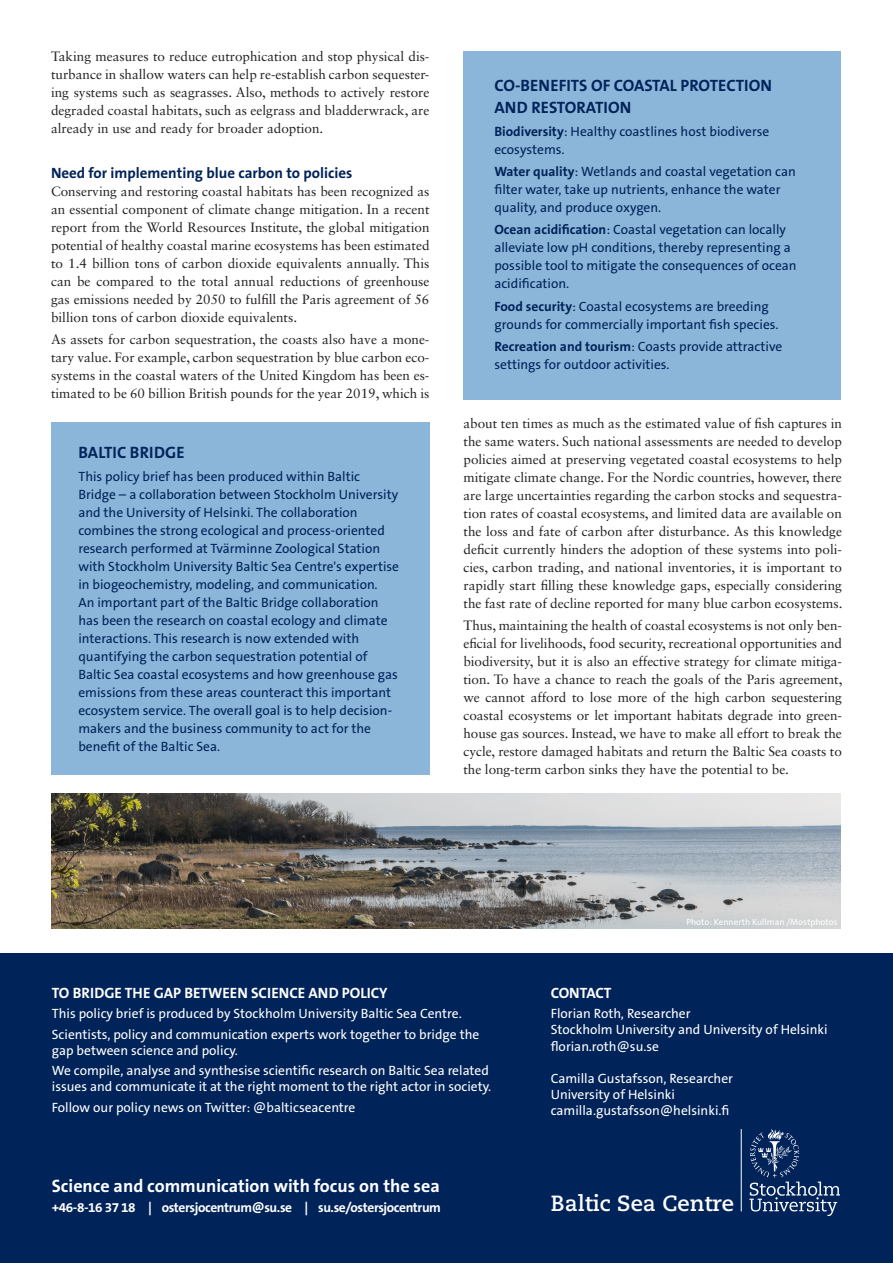
<style>
.page{position:relative;width:893px;height:1263px;background:#fff}
.page>*{position:absolute;margin:0;border:0;box-sizing:border-box;transform-origin:0 0}
.t1{font:700 21.9px "Caecilia Com 75";color:#fff}
.Rubriker{font:700 18px "The Sans B W7";color:#fff}
.Faktatext{font:700 16.5px "The Sans B W7";letter-spacing:.005em;color:#002359}
.Mellanrubriker{font:700 15px "The Sans B W7";color:#fff}
.Mellanrubriker-2{font:700 15px "The Sans B W7";color:#002359}
.Brödtext{font:13.5px/18px "Sabon LT Std";color:#231f20;text-align:justify}
.Faktatext-2{font:13.5px/18px "The Sans B W5 Plain";color:#002359}
.Mellanrubriker-3{font:13.5px/16.2px "The Sans B W5 Plain";color:#fff}
.Mellanrubriker-4{font:700 13.5px "The Sans B W7";letter-spacing:-.03em;color:#fff}
.Fotograf{font:9px "The Sans B W5 Plain";color:#fff}
.s1{font-family:"The Sans B W7";font-weight:700}
</style>
<div class="page">
<div style="left:0;top:953px;width:893px;height:310px;background:#002359"></div>
<svg style="left:749px;top:1129px;width:91px;height:87px"></svg>
<hr style="left:741px;top:1129px;width:1px;height:82px;background:#fff">
<div style="left:463px;top:51px;width:378px;height:348px;background:#8cb5da"></div>
<div style="left:51px;top:422px;width:378px;height:352px;background:#8cb5da"></div>
<img style="left:51px;top:794px;width:790px;height:135px">
<p class="Brödtext" style="left:51px;top:48px;width:380px">Taking measures to reduce eutrophication and stop physical dis&shy;turbance in shallow waters can help re-establish carbon sequester&shy;ing systems such as seagrasses. Also, methods to actively restore degraded coastal habitats, such as eelgrass and bladderwrack, are already in use and ready for broader adoption.</p>
<p class="Mellanrubriker-2" style="left:51px;top:163px;width:303px">Need for implementing blue carbon to policies</p>
<p class="Brödtext" style="left:51px;top:182px;width:380px">Conserving and restoring coastal habitats has been recognized as an essential component of climate change mitigation. In a recent report from the World Resources Institute, the global mitigation potential of healthy coastal marine ecosystems has been estimated to 1.4 billion tons of carbon dioxide equivalents annually. This can be compared to the total annual reductions of greenhouse gas emissions needed by 2050 to fulfill the Paris agreement of 56 billion tons of carbon dioxide equivalents.</p>
<p class="Brödtext" style="left:51px;top:330px;width:380px">As assets for carbon sequestration, the coasts also have a mone&shy;tary value. For example, carbon sequestration by blue carbon eco&shy;systems in the coastal waters of the United Kingdom has been es&shy;timated to be 60 billion British pounds for the year 2019, which is</p>
<p class="Faktatext" style="left:78px;top:441px;width:107px">BALTIC BRIDGE</p>
<p class="Faktatext-2" style="left:78px;top:467px;width:322px">This policy brief has been produced within Baltic Bridge – a collaboration between Stockholm University and the University of Helsinki. The collaboration combines the strong ecological and process-oriented research performed at Tvärminne Zoological Station with Stockholm University Baltic Sea Centre's expertise in biogeochemistry, modeling, and communication.<br>An important part of the Baltic Bridge collaboration has been the research on coastal ecology and climate interactions. This research is now extended with quantifying the carbon sequestration potential of Baltic Sea coastal ecosystems and how greenhouse gas emissions from these areas counteract this important ecosystem service. The overall goal is to help decision&shy;makers and the business community to act for the benefit of the Baltic Sea.</p>
<p class="Faktatext" style="left:494px;top:75px;width:279px">CO-BENEFITS OF COASTAL PROTECTION</p>
<p class="Faktatext" style="left:494px;top:97px;width:138px">AND RESTORATION</p>
<p class="Faktatext-2" style="left:494px;top:122px;width:277px"><span class="s1">Biodiversity</span>: Healthy coastlines host biodiverse ecosystems.</p>
<p class="Faktatext-2" style="left:494px;top:162px;width:303px"><span class="s1">Water quality</span>: Wetlands and coastal vegetation can filter water, take up nutrients, enhance the water quality, and produce oxygen.</p>
<p class="Faktatext-2" style="left:494px;top:221px;width:304px"><span class="s1">Ocean acidification</span>: Coastal vegetation can locally alleviate low pH conditions, thereby representing a possible tool to mitigate the consequences of ocean acidification.</p>
<p class="Faktatext-2" style="left:494px;top:297px;width:286px"><span class="s1">Food security</span>: Coastal ecosystems are breeding grounds for commercially important fish species.</p>
<p class="Faktatext-2" style="left:494px;top:337px;width:289px"><span class="s1">Recreation and tourism</span>: Coasts provide attractive settings for outdoor activities.</p>
<p class="Brödtext" style="left:463px;top:414px;width:380px">about ten times as much as the estimated value of fish captures in the same waters. Such national assessments are needed to develop policies aimed at preserving vegetated coastal ecosystems to help mitigate climate change. For the Nordic countries, however, there are large uncertainties regarding the carbon stocks and sequestra&shy;tion rates of coastal ecosystems, and limited data are available on the loss and fate of carbon after disturbance. As this knowledge deficit currently hinders the adoption of these systems into poli&shy;cies, carbon trading, and national inventories, it is important to rapidly start filling these knowledge gaps, especially considering the fast rate of decline reported for many blue carbon ecosystems.</p>
<p class="Brödtext" style="left:463px;top:616px;width:380px">Thus, maintaining the health of coastal ecosystems is not only ben&shy;eficial for livelihoods, food security, recreational opportunities and biodiversity, but it is also an effective strategy for climate mitiga&shy;tion. To have a chance to reach the goals of the Paris agreement, we cannot afford to lose more of the high carbon sequestering coastal ecosystems or let important habitats degrade into green&shy;house gas sources. Instead, we have to make all effort to break the cycle, restore damaged habitats and return the Baltic Sea coasts to the long-term carbon sinks they have the potential to be.</p>
<p class="Fotograf" style="left:686px;top:916px;width:153px">Photo: Kennerth Kullman /Mostphotos</p>
<p class="Mellanrubriker" style="left:52px;top:983px;width:337px">TO BRIDGE THE GAP BETWEEN SCIENCE AND POLICY</p>
<p class="Mellanrubriker-3" style="left:52px;top:1005px;width:411px">This policy brief is produced by Stockholm University Baltic Sea Centre.</p>
<p class="Mellanrubriker-3" style="left:52px;top:1026px;width:429px">Scientists, policy and communication experts work together to bridge the gap between science and policy.</p>
<p class="Mellanrubriker-3" style="left:52px;top:1063px;width:441px">We compile, analyse and synthesise scientific research on Baltic Sea related issues and communicate it at the right moment to the right actor in society.</p>
<p class="Mellanrubriker-3" style="left:52px;top:1099px;width:305px">Follow our policy news on Twitter: @balticseacentre</p>
<p class="Mellanrubriker" style="left:551px;top:983px;width:62px">CONTACT</p>
<p class="Mellanrubriker-3" style="left:551px;top:1005px;width:141px">Florian Roth, Researcher</p>
<p class="Mellanrubriker-3" style="left:551px;top:1022px;width:278px">Stockholm University and University of Helsinki</p>
<p class="Mellanrubriker-3" style="left:551px;top:1038px;width:110px">florian.roth@su.se</p>
<p class="Mellanrubriker-3" style="left:551px;top:1070px;width:184px">Camilla Gustafsson, Researcher</p>
<p class="Mellanrubriker-3" style="left:551px;top:1086px;width:126px">University of Helsinki</p>
<p class="Mellanrubriker-3" style="left:551px;top:1103px;width:180px">camilla.gustafsson@helsinki.fi</p>
<p class="Rubriker" style="left:52px;top:1175px;width:389px">Science and communication with focus on the sea</p>
<p class="Mellanrubriker-4" style="left:52px;top:1199px;width:391px">+46-8-16 37 18 | ostersjocentrum@su.se | su.se/ostersjocentrum</p>
<p class="t1" style="left:551px;top:1189px;width:185px">Baltic Sea Centre</p>
</div>
